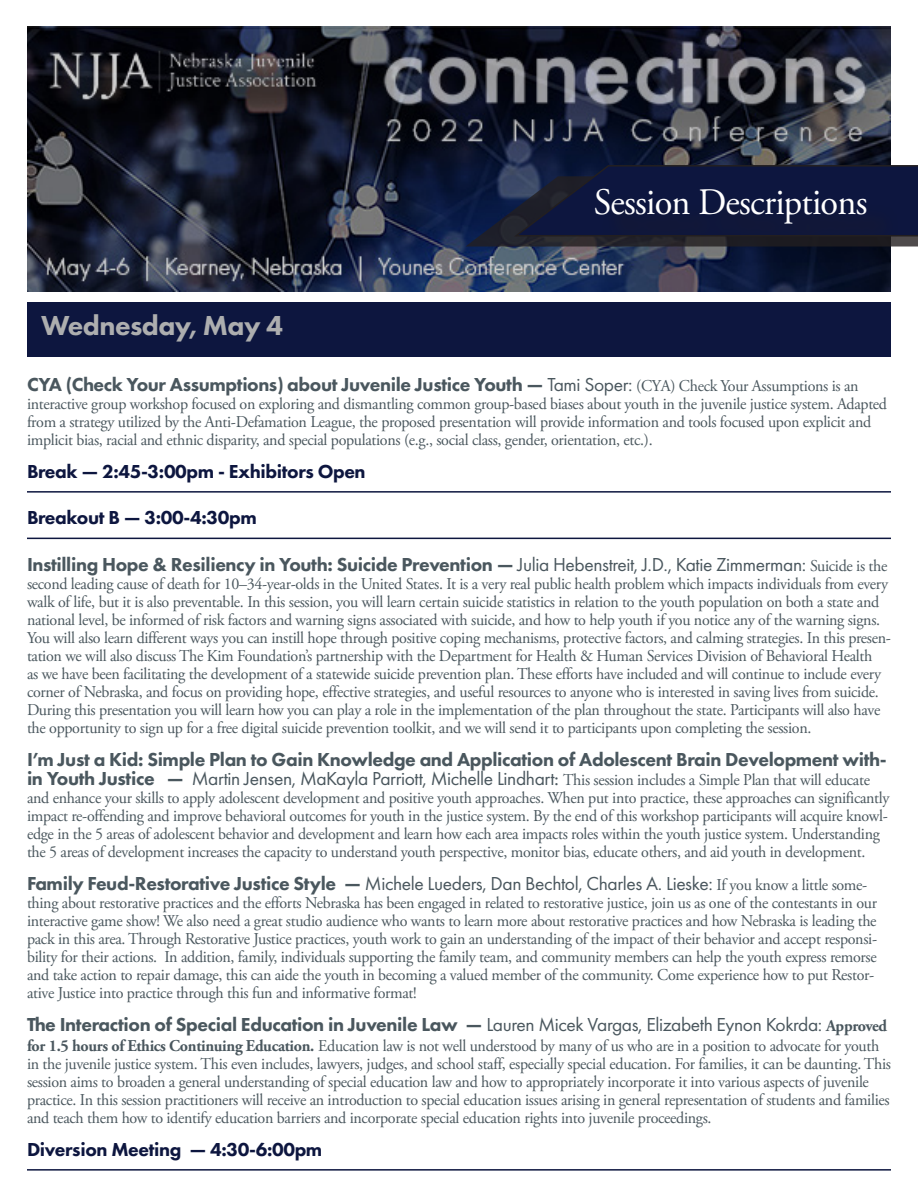
<style>
.page{position:relative;width:918px;height:1188px;background:#fff}
.page>*{position:absolute;margin:0;border:0;box-sizing:border-box;transform-origin:0 0}
.t1{font:37.35px "Adobe Garamond Pro";letter-spacing:-.02em;color:#fff}
.t2{font:800 28.5px "Futura PT";letter-spacing:-.02em;color:#adaeaf}
.t3{font:800 19.5px/19.5px "Futura PT";letter-spacing:-.02em;color:#4a575e}
.t4{font:19.5px "Futura PT";letter-spacing:-.02em;color:#4a575e}
.t5{font:800 19.5px "Futura PT";letter-spacing:-.02em;color:#0d163f}
.t6{font:16.5px/18px "Adobe Garamond Pro";letter-spacing:-.02em;color:#4a575e}
.s1{font-weight:400}
.s2{font-family:"Adobe Garamond Pro";font-weight:400;font-size:16.5px}
.s3{font-family:"Adobe Garamond Pro";font-weight:400}
.s4{font-weight:800}
.s5{font-family:"Adobe Garamond Pro";font-size:16.5px}
.s6{font-family:"Adobe Garamond Pro";font-weight:700;font-size:16.5px}
.s7{font-weight:700}
</style>
<div class="page">
<img style="left:27px;top:27px;width:864px;height:265px">
<svg style="left:465px;top:164px;width:453px;height:83px;background:#141d3d"></svg>
<hr style="left:27px;top:491px;width:864px;height:2px;background:#0d163f">
<hr style="left:27px;top:538px;width:864px;height:1px;background:#0d163f">
<hr style="left:27px;top:1169px;width:864px;height:2px;background:#0d163f">
<div style="left:601px;top:193px;width:298px;height:64px;background:#231f20;opacity:.75"></div>
<div style="left:27px;top:302px;width:864px;height:55px;background:#0d163f"></div>
<p class="t2" style="left:41px;top:307px;width:244px">Wednesday, May 4</p>
<p class="t1" style="left:594px;top:180px;width:275px">Session Descriptions</p>
<p class="t3" style="left:27px;top:374px;width:833px">CYA (Check Your Assumptions) about Juvenile Justice Youth — <span class="s1">Tami Soper:</span> <span class="s2">(CYA) Check Your Assumptions is an</span></p>
<p class="t6" style="left:27px;top:395px;width:862px">interactive group workshop focused on exploring and dismantling common group-based biases about youth in the juvenile justice system. Adapted from a strategy utilized by the Anti-Defamation League, the proposed presentation will provide information and tools focused upon explicit and implicit bias, racial and ethnic disparity, and special populations (e.g., social class, gender, orientation, etc.).</p>
<p class="t5" style="left:27px;top:459px;width:340px">Break — 2:45-3:00pm - Exhibitors Open</p>
<p class="t5" style="left:27px;top:505px;width:231px">Breakout B — 3:00-4:30pm</p>
<p class="t3" style="left:27px;top:554px;width:862px">Instilling Hope &amp; Resiliency in Youth: Suicide Prevention — <span class="s1">Julia Hebenstreit, J.D., Katie Zimmerman:</span> <span class="s2">Suicide is the</span></p>
<p class="t6" style="left:27px;top:575px;width:866px">second leading cause of death for 10–34-year-olds in the United States. It is a very real public health problem which impacts individuals from every walk of life, but it is also preventable. In this session, you will learn certain suicide statistics in relation to the youth population on both a state and national level, be informed of risk factors and warning signs associated with suicide, and how to help youth if you notice any of the warning signs.<br>You will also learn different ways you can instill hope through positive coping mechanisms, protective factors, and calming strategies. In this presen&shy;tation we will also discuss The Kim Foundation’s partnership with the Department for Health &amp; Human Services Division of Behavioral Health<br>as we have been facilitating the development of a statewide suicide prevention plan. These efforts have included and will continue to include every corner of Nebraska, and focus on providing hope, effective strategies, and useful resources to anyone who is interested in saving lives from suicide.<br>During this presentation you will learn how you can play a role in the implementation of the plan throughout the state. Participants will also have the opportunity to sign up for a free digital suicide prevention toolkit, and we will send it to participants upon completing the session.</p>
<p class="t3" style="left:27px;top:749px;width:861px">I’m Just a Kid: Simple Plan to Gain Knowledge and Application of Adolescent Brain Development with&shy;in Youth Justice — <span class="s1">Martin Jensen, MaKayla Parriott, Michelle Lindhart</span><span class="s3">:</span> <span class="s2">This session includes a Simple Plan that will educate</span></p>
<p class="t6" style="left:27px;top:789px;width:864px">and enhance your skills to apply adolescent development and positive youth approaches. When put into practice, these approaches can significantly impact re-offending and improve behavioral outcomes for youth in the justice system. By the end of this workshop participants will acquire knowl&shy;edge in the 5 areas of adolescent behavior and development and learn how each area impacts roles within the youth justice system. Understanding the 5 areas of development increases the capacity to understand youth perspective, monitor bias, educate others, and aid youth in development.</p>
<p class="t4" style="left:27px;top:872px;width:842px"><span class="s4">Family Feud-Restorative Justice Style —</span> Michele Lueders, Dan Bechtol, Charles A. Lieske: <span class="s5">If you know a little some-</span></p>
<p class="t6" style="left:27px;top:894px;width:852px">thing about restorative practices and the efforts Nebraska has been engaged in related to restorative justice, join us as one of the contestants in our interactive game show! We also need a great studio audience who wants to learn more about restorative practices and how Nebraska is leading the pack in this area. Through Restorative Justice practices, youth work to gain an understanding of the impact of their behavior and accept responsi&shy;bility for their actions. In addition, family, individuals supporting the family team, and community members can help the youth express remorse and take action to repair damage, this can aide the youth in becoming a valued member of the community. Come experience how to put Restor&shy;ative Justice into practice through this fun and informative format!</p>
<p class="t3" style="left:27px;top:1015px;width:862px">The Interaction of Special Education in Juvenile Law — <span class="s1">Lauren Micek Vargas, Elizabeth Eynon Kokrda:</span> <span class="s6">Approved</span></p>
<p class="t6" style="left:27px;top:1037px;width:866px"><span class="s7">for 1.5 hours of Ethics Continuing Education.</span> Education law is not well understood by many of us who are in a position to advocate for youth in the juvenile justice system. This even includes, lawyers, judges, and school staff, especially special education. For families, it can be daunting. This session aims to broaden a general understanding of special education law and how to appropriately incorporate it into various aspects of juvenile practice. In this session practitioners will receive an introduction to special education issues arising in general representation of students and families and teach them how to identify education barriers and incorporate special education rights into juvenile proceedings.</p>
<p class="t5" style="left:27px;top:1137px;width:297px">Diversion Meeting — 4:30-6:00pm</p>
</div>
